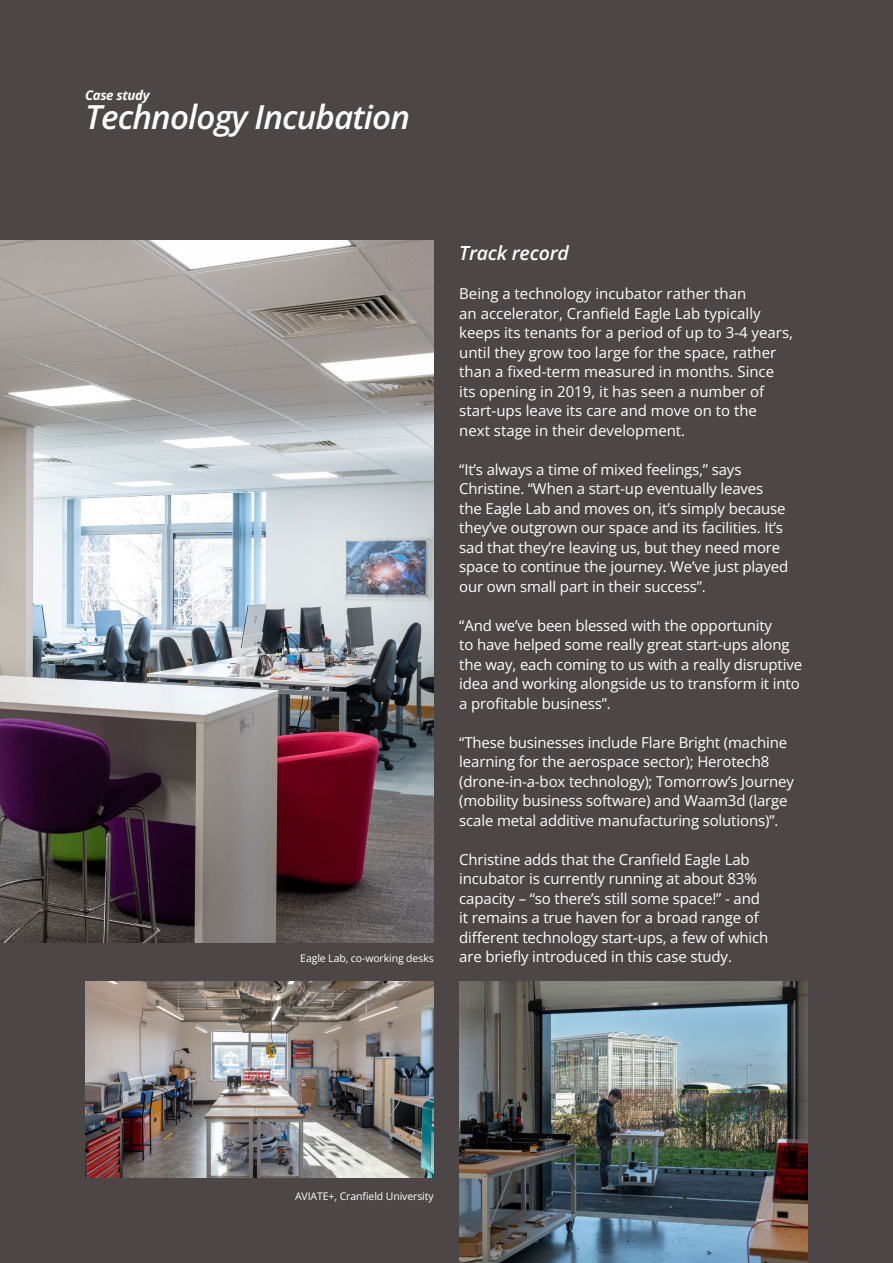
<style>
.page{position:relative;width:893px;height:1263px;background:#4c4647}
.page>*{position:absolute;margin:0;border:0;box-sizing:border-box;transform-origin:0 0}
.t1{font:italic 600 33.15px "Open Sans";letter-spacing:-.025em;color:#fff}
.CB___H2_page_subtitl{font:italic 600 19.5px "Open Sans";letter-spacing:-.01em;color:#fff}
.CB___Body_grey{font:15px/19.5px "Open Sans";letter-spacing:-.01em;color:#fff}
.t2{font:italic 700 13.2px "Open Sans";letter-spacing:-.025em;color:#fff}
.CB___Footnotes{font:10.5px "Open Sans";letter-spacing:-.01em;color:#fff}
</style>
<div class="page">
<img style="left:0;top:241px;width:433px;height:702px">
<img style="left:459px;top:982px;width:349px;height:281px">
<img style="left:85px;top:982px;width:349px;height:196px">
<p class="t2" style="left:85px;top:86px;width:66px">Case study</p>
<h1 class="t1" style="left:85px;top:94px;width:326px">Technology Incubation</h1>
<p class="CB___Footnotes" style="left:300px;top:951px;width:135px">Eagle Lab, co-working desks</p>
<p class="CB___H2_page_subtitl" style="left:459px;top:239px;width:111px">Track record</p>
<p class="CB___Body_grey" style="left:459px;top:284px;width:335px">Being a technology incubator rather than<br>an accelerator, Cranfield Eagle Lab typically keeps its tenants for a period of up to 3-4 years, until they grow too large for the space, rather than a fixed-term measured in months. Since its opening in 2019, it has seen a number of start-ups leave its care and move on to the<br>next stage in their development.</p>
<p class="CB___Body_grey" style="left:459px;top:459px;width:331px">“It’s always a time of mixed feelings,” says Christine. “When a start-up eventually leaves the Eagle Lab and moves on, it’s simply because they’ve outgrown our space and its facilities. It’s sad that they’re leaving us, but they need more space to continue the journey. We’ve just played our own small part in their success”.</p>
<p class="CB___Body_grey" style="left:459px;top:615px;width:344px">“And we’ve been blessed with the opportunity<br>to have helped some really great start-ups along the way, each coming to us with a really disruptive idea and working alongside us to transform it into a profitable business”.</p>
<p class="CB___Body_grey" style="left:459px;top:732px;width:336px">“These businesses include Flare Bright (machine learning for the aerospace sector); Herotech8 (drone-in-a-box technology); Tomorrow’s Journey (mobility business software) and Waam3d (large scale metal additive manufacturing solutions)”.</p>
<p class="CB___Body_grey" style="left:459px;top:849px;width:311px">Christine adds that the Cranfield Eagle Lab incubator is currently running at about 83% capacity – “so there’s still some space!” - and it remains a true haven for a broad range of different technology start-ups, a few of which are briefly introduced in this case study.</p>
<p class="CB___Footnotes" style="left:295px;top:1189px;width:140px">AVIATE+, Cranfield University</p>
</div>
